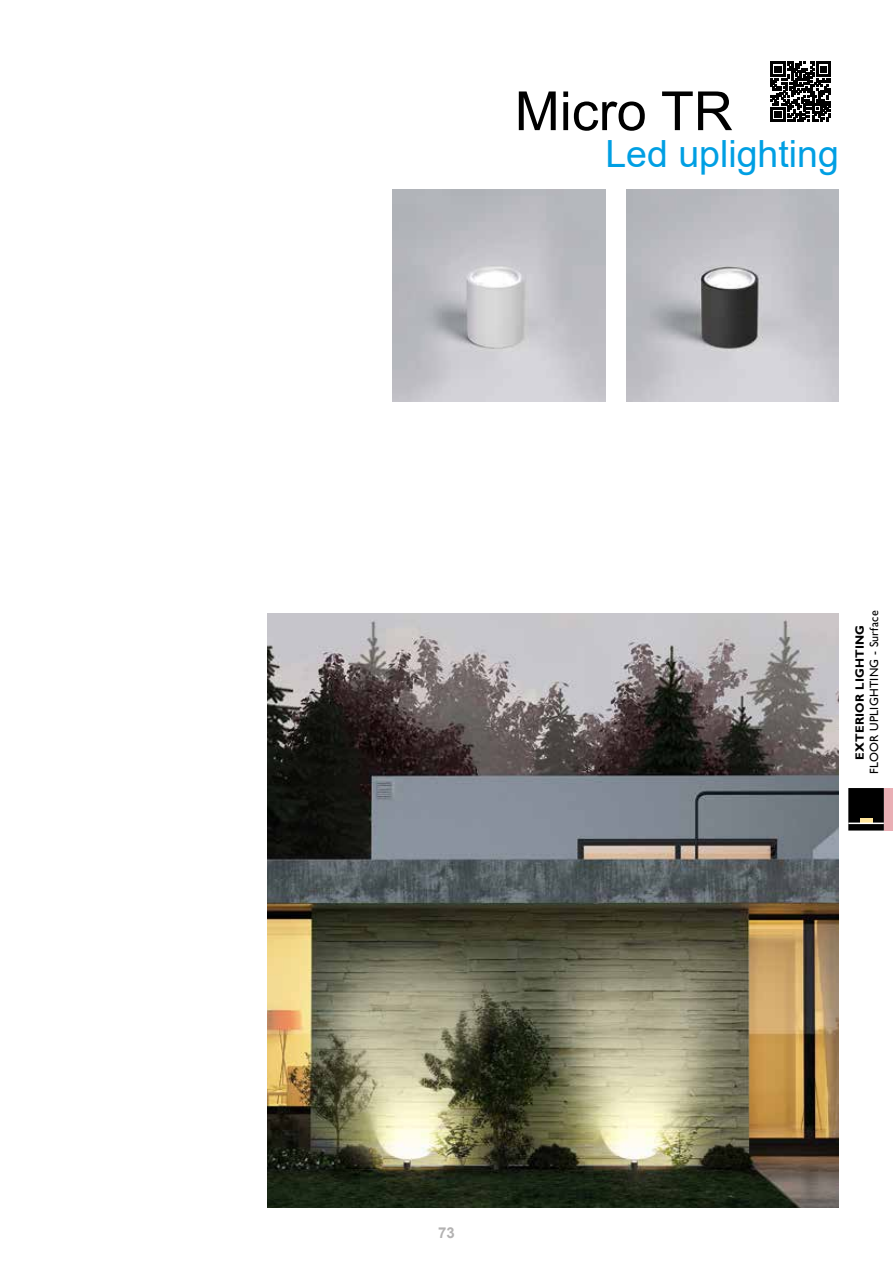
<style>
.page{position:relative;width:893px;height:1263px;background:#fff}
.page>*{position:absolute;margin:0;border:0;box-sizing:border-box;transform-origin:0 0}
.t1{font:54px "Arial";color:#000}
.t2{font:37.5px "Arial";color:#009fe3}
.t3{font:700 15px "Arial";color:#b3b2b2}
.t4{font:12px "Gill Sans";letter-spacing:.02em;color:#000}
.t5{font:700 12px "Gill Sans";letter-spacing:.02em;color:#000}
</style>
<div class="page">
<div style="left:852px;top:792px;width:28px;height:35px;background:#000"></div>
<div style="left:848px;top:788px;width:36px;height:42px;border:8px solid #000"></div>
<hr style="left:860px;top:818px;width:12px;height:4px;background:#ffe59b">
<div style="left:884px;top:788px;width:9px;height:42px;background:#e9aeb4"></div>
<hr style="left:848px;top:822px;width:36px;height:2px;background:#fff">
<svg style="left:771px;top:62px;width:60px;height:60px"></svg>
<img style="left:268px;top:613px;width:571px;height:595px">
<img style="left:392px;top:189px;width:213px;height:213px">
<img style="left:626px;top:189px;width:213px;height:213px">
<h1 class="t1" style="left:515px;top:74px;width:220px">Micro TR</h1>
<h2 class="t2" style="left:605px;top:128px;width:235px">Led uplighting</h2>
<p class="t4" style="left:867px;top:774px;width:165px;rotate:-90deg">FLOOR UPLIGHTING - Surface</p>
<p class="t5" style="left:853px;top:760px;width:137px;rotate:-90deg">EXTERIOR LIGHTING</p>
<p class="t3" style="left:438px;top:1222px;width:18px">73</p>
</div>
